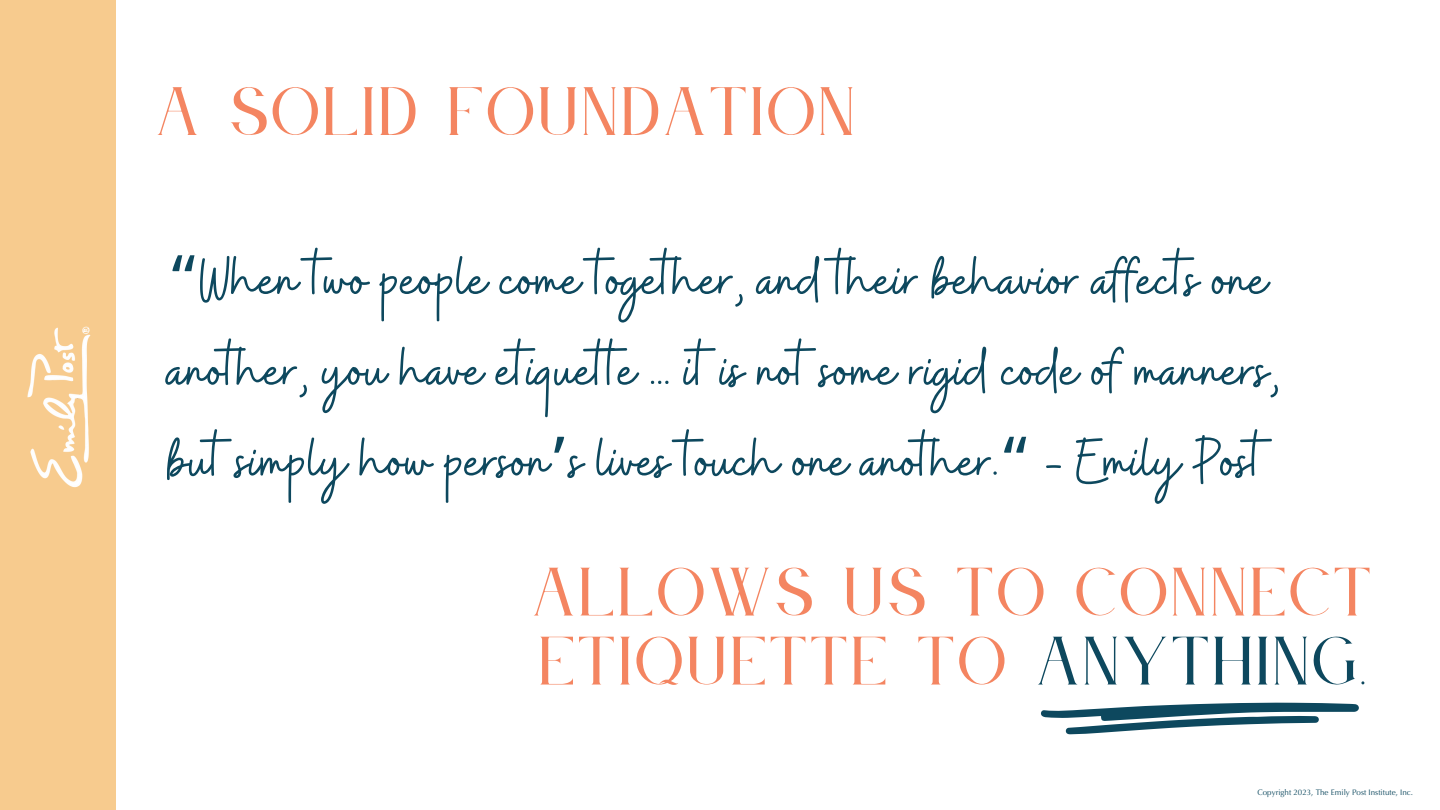
<style>
.page{position:relative;width:1440px;height:810px;background:#fff}
.page>*{position:absolute;margin:0;border:0;box-sizing:border-box;transform-origin:0 0}
.t1{font:65px/90.8px "Buffalo";color:#0d485e}
.t2{font:60px/69px "Le Jour Serif";letter-spacing:.05em;color:#f48561}
.t3{font:8px "Optima";color:#0d485e}
.s1{font-family:"Noto Sans Gurmukhi"}
.s2{color:#0d485e}
</style>
<div class="page">
<div style="left:0;top:0;width:116px;height:810px;background:#f7cb8e"></div>
<svg style="left:1041px;top:703px;width:318px;height:31px"></svg>
<img style="left:27px;top:326px;width:64px;height:162px">
<p class="t2" style="left:157px;top:80px;width:701px">A SOLID FOUNDATION</p>
<p class="t1" style="left:167px;top:238px;width:1114px"><span class="s1">“</span>When two people come together, and their behavior affects one another, you have etiquet e . it is not some rigid code of manners, but simply how person<span class="s1">’</span>s lives touch one another.<span class="s1">“</span> - Emily Post</p>
<p class="t2" style="left:533px;top:560px;width:841px">ALLOWS US TO CONNECT<br>ETIQUETTE TO <span class="s2">ANYTHING.</span></p>
<p class="t3" style="left:1257px;top:788px;width:157px">Copyright 2023, The Emily Post Institute, Inc.</p>
</div>
